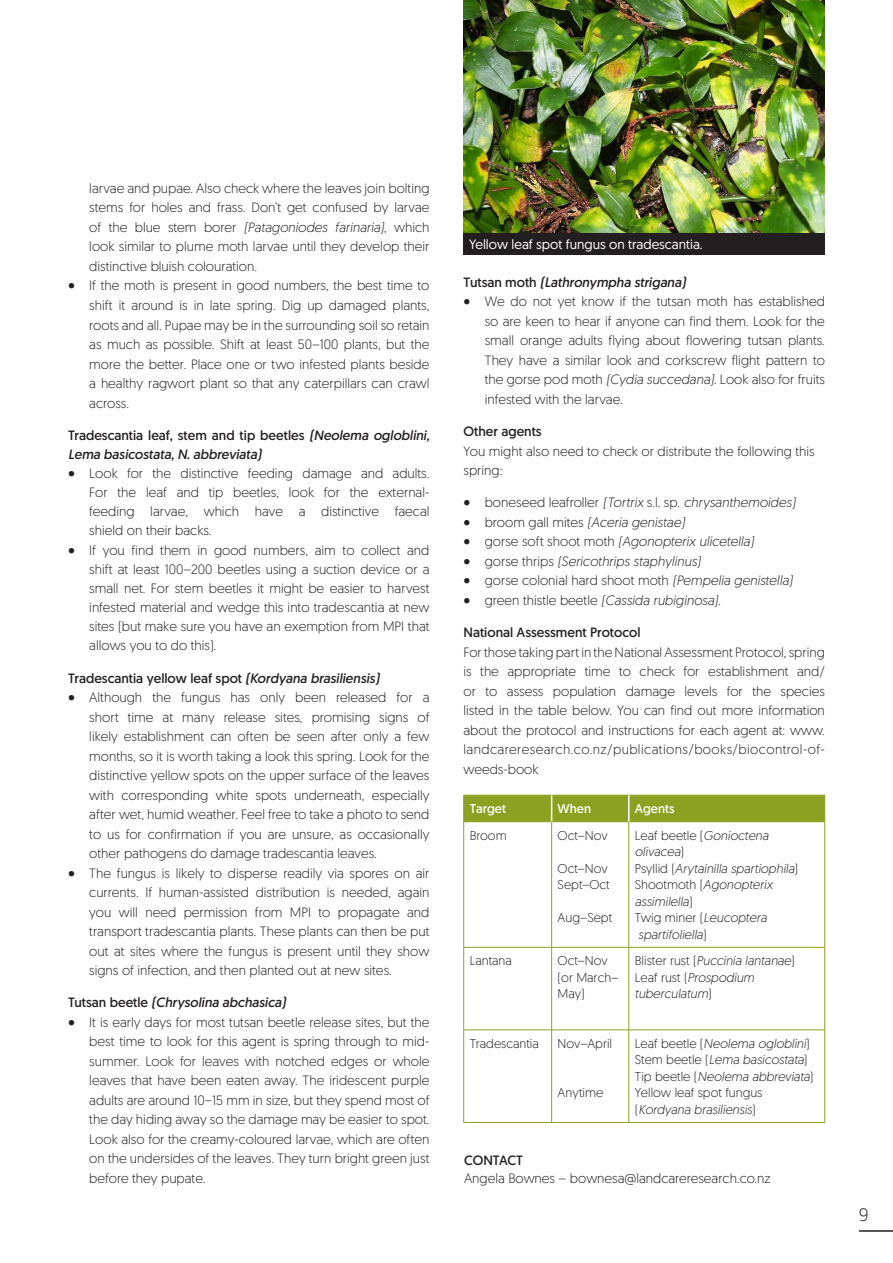
<style>
.page{position:relative;width:893px;height:1263px;background:#fff}
.page>*{position:absolute;margin:0;border:0;box-sizing:border-box;transform-origin:0 0}
.t1{font:300 18px "Geomanist";color:#231f20}
.t2{font:300 13.5px/19.5px "Geomanist";color:#231f20;text-align:justify}
.t3{font:italic 300 13.5px "Geomanist";color:#231f20}
.t4{font:italic 13.5px/19.5px "Geomanist";color:#231f20}
.t5{font:13.5px "Geomanist";color:#231f20}
.t6{font:13.5px "Geomanist";color:#fff}
.t7{font:italic 300 12.75px/16.5px "Geomanist";color:#231f20}
.t8{font:300 12.75px/16.5px "Geomanist";color:#231f20}
.t9{font:12.75px "Geomanist";color:#fff}
.s1{font-style:italic}
.s2{font-style:normal}
.s3{font-weight:400}
</style>
<div class="page">
<hr style="left:859px;top:1230px;width:34px;height:2px;background:#231f20">
<hr style="left:463px;top:822px;width:1px;height:125px;background:#8ca121">
<hr style="left:551px;top:822px;width:1px;height:125px;background:#8ca121">
<hr style="left:629px;top:822px;width:1px;height:125px;background:#8ca121">
<hr style="left:824px;top:822px;width:1px;height:125px;background:#8ca121">
<hr style="left:463px;top:947px;width:89px;height:1px;background:#8ca121">
<hr style="left:463px;top:947px;width:1px;height:83px;background:#8ca121">
<hr style="left:552px;top:947px;width:77px;height:1px;background:#8ca121">
<hr style="left:551px;top:947px;width:1px;height:83px;background:#8ca121">
<hr style="left:629px;top:947px;width:196px;height:1px;background:#8ca121">
<hr style="left:629px;top:947px;width:1px;height:83px;background:#8ca121">
<hr style="left:824px;top:947px;width:1px;height:83px;background:#8ca121">
<hr style="left:463px;top:1029px;width:89px;height:1px;background:#8ca121">
<hr style="left:463px;top:1030px;width:1px;height:92px;background:#8ca121">
<hr style="left:552px;top:1029px;width:77px;height:1px;background:#8ca121">
<hr style="left:551px;top:1030px;width:1px;height:92px;background:#8ca121">
<hr style="left:629px;top:1029px;width:196px;height:1px;background:#8ca121">
<hr style="left:629px;top:1030px;width:1px;height:92px;background:#8ca121">
<hr style="left:824px;top:1030px;width:1px;height:92px;background:#8ca121">
<hr style="left:463px;top:1122px;width:89px;height:1px;background:#8ca121">
<hr style="left:552px;top:1122px;width:77px;height:1px;background:#8ca121">
<hr style="left:629px;top:1122px;width:196px;height:1px;background:#8ca121">
<svg style="left:463px;top:795px;width:362px;height:27px;background:#8da123"></svg>
<hr style="left:628px;top:795px;width:2px;height:26px;background:#fff">
<img style="left:463px;top:0;width:362px;height:233px">
<div style="left:463px;top:233px;width:362px;height:21px;background:#231f20"></div>
<p class="t2" style="left:89px;top:178px;width:342px">larvae and pupae. Also check where the leaves join bolting stems for holes and frass. Don’t get confused by larvae of the blue stem borer <span class="s1">(Patagoniodes farinaria)</span>, which look similar to plume moth larvae until they develop their distinctive bluish colouration.</p>
<p class="t2" style="left:89px;top:275px;width:342px;text-indent:-21px">• If the moth is present in good numbers, the best time to shift it around is in late spring. Dig up damaged plants, roots and all. Pupae may be in the surrounding soil so retain as much as possible. Shift at least 50–100 plants, but the more the better. Place one or two infested plants beside a healthy ragwort plant so that any caterpillars can crawl across.</p>
<p class="t4" style="left:68px;top:425px;width:363px"><span class="s2">Tradescantia leaf, stem and tip beetles</span> (Neolema ogloblini,<br>Lema basicostata, N. abbreviata)</p>
<p class="t2" style="left:89px;top:464px;width:342px;line-height:19px;text-indent:-21px">• Look for the distinctive feeding damage and adults.<br>For the leaf and tip beetles, look for the external&shy;feeding larvae, which have a distinctive faecal shield on their backs.</p>
<p class="t2" style="left:89px;top:540px;width:342px;text-indent:-21px">• If you find them in good numbers, aim to collect and shift at least 100–200 beetles using a suction device or a small net. For stem beetles it might be easier to harvest infested material and wedge this into tradescantia at new sites (but make sure you have an exemption from MPI that allows you to do this).</p>
<p class="t5" style="left:68px;top:669px;width:313px">Tradescantia yellow leaf spot <span class="s1">(Kordyana brasiliensis)</span></p>
<p class="t2" style="left:89px;top:687px;width:342px;text-indent:-21px">• Although the fungus has only been released for a short time at many release sites, promising signs of likely establishment can often be seen after only a few months, so it is worth taking a look this spring. Look for the distinctive yellow spots on the upper surface of the leaves with corresponding white spots underneath, especially after wet, humid weather. Feel free to take a photo to send to us for confirmation if you are unsure, as occasionally other pathogens do damage tradescantia leaves.</p>
<p class="t2" style="left:89px;top:862px;width:342px;text-indent:-21px">• The fungus is likely to disperse readily via spores on air currents. If human-assisted distribution is needed, again you will need permission from MPI to propagate and transport tradescantia plants. These plants can then be put out at sites where the fungus is present until they show signs of infection, and then planted out at new sites.</p>
<p class="t4" style="left:68px;top:992px;width:219px"><span class="s2">Tutsan beetle</span> (Chrysolina abchasica)</p>
<p class="t2" style="left:89px;top:1012px;width:342px;text-indent:-21px">• It is early days for most tutsan beetle release sites, but the best time to look for this agent is spring through to mid&shy;summer. Look for leaves with notched edges or whole leaves that have been eaten away. The iridescent purple adults are around 10−15 mm in size, but they spend most of the day hiding away so the damage may be easier to spot.<br>Look also for the creamy-coloured larvae, which are often on the undersides of the leaves. They turn bright green just before they pupate.</p>
<p class="t6" style="left:469px;top:235px;width:235px">Yellow leaf spot fungus on tradescantia.</p>
<p class="t4" style="left:463px;top:272px;width:224px"><span class="s2">Tutsan moth</span> (Lathronympha strigana)</p>
<p class="t2" style="left:485px;top:291px;width:342px;text-indent:-21px">• We do not yet know if the tutsan moth has established so are keen to hear if anyone can find them. Look for the small orange adults flying about flowering tutsan plants.<br>They have a similar look and corkscrew flight pattern to the gorse pod moth <span class="s1">(Cydia succedana)</span>. Look also for fruits infested with the larvae.</p>
<p class="t5" style="left:463px;top:423px;width:80px">Other agents</p>
<p class="t2" style="left:463px;top:441px;width:353px">You might also need to check or distribute the following this spring:</p>
<p class="t2" style="left:463px;top:492px;width:333px">• boneseed leafroller <span class="s1">(Tortrix</span> s.l. sp. <span class="s1">chrysanthemoides)</span></p>
<p class="t3" style="left:463px;top:513px;width:223px">• <span class="s2">broom gall mites</span> (Aceria genistae)</p>
<p class="t3" style="left:463px;top:533px;width:292px">• <span class="s2">gorse soft shoot moth</span> (Agonopterix ulicetella)</p>
<p class="t3" style="left:463px;top:552px;width:239px">• <span class="s2">gorse thrips</span> (Sericothrips staphylinus)</p>
<p class="t2" style="left:463px;top:570px;width:331px">• gorse colonial hard shoot moth <span class="s1">(Pempelia genistella)</span></p>
<p class="t3" style="left:463px;top:591px;width:259px">• <span class="s2">green thistle beetle</span> (Cassida rubiginosa).</p>
<p class="t5" style="left:463px;top:624px;width:179px">National Assessment Protocol</p>
<p class="t2" style="left:463px;top:642px;width:363px">For those taking part in the National Assessment Protocol, spring is the appropriate time to check for establishment and/ or to assess population damage levels for the species listed in the table below. You can find out more information about the protocol and instructions for each agent at: www. landcareresearch.co.nz/publications/books/biocontrol-of&shy;weeds-book</p>
<p class="t9" style="left:470px;top:800px;width:38px">Target</p>
<p class="t9" style="left:558px;top:800px;width:35px">When</p>
<p class="t9" style="left:635px;top:800px;width:41px">Agents</p>
<p class="t8" style="left:470px;top:827px;width:39px">Broom</p>
<p class="t8" style="left:558px;top:827px;width:52px">Oct–Nov</p>
<p class="t8" style="left:558px;top:860px;width:52px">Oct–Nov</p>
<p class="t8" style="left:558px;top:876px;width:54px">Sept–Oct</p>
<p class="t8" style="left:558px;top:909px;width:56px">Aug–Sept</p>
<p class="t7" style="left:635px;top:827px;width:135px"><span class="s2">Leaf beetle (</span>Gonioctena olivacea<span class="s2">)</span></p>
<p class="t7" style="left:635px;top:860px;width:165px"><span class="s2">Psyllid (</span>Arytainilla spartiophila<span class="s2">)</span></p>
<p class="t7" style="left:635px;top:876px;width:139px"><span class="s2">Shootmoth (</span>Agonopterix assimilella<span class="s2">)</span></p>
<p class="t7" style="left:635px;top:909px;width:133px"><span class="s2">Twig miner (</span>Leucoptera spartifoliella<span class="s2">)</span></p>
<p class="t8" style="left:470px;top:952px;width:44px">Lantana</p>
<p class="t8" style="left:558px;top:952px;width:62px">Oct–Nov (or March–<br>May)</p>
<p class="t7" style="left:635px;top:952px;width:162px"><span class="s2">Blister rust (</span>Puccinia lantanae<span class="s2">)</span></p>
<p class="t7" style="left:635px;top:969px;width:121px"><span class="s2">Leaf rust (</span>Prospodium tuberculatum<span class="s2">)</span></p>
<p class="t7" style="left:635px;top:1035px;width:176px"><span class="s2">Leaf beetle (</span>Neolema ogloblini<span class="s2">)</span></p>
<p class="t7" style="left:635px;top:1051px;width:174px"><span class="s2">Stem beetle (</span>Lema basicostata<span class="s2">)</span></p>
<p class="t7" style="left:635px;top:1068px;width:180px"><span class="s2">Tip beetle (</span>Neolema abbreviata<span class="s2">)</span></p>
<p class="t8" style="left:635px;top:1084px;width:129px">Yellow leaf spot fungus (<span class="s1">Kordyana brasiliensis</span>)</p>
<p class="t2" style="left:464px;top:1150px;width:308px;line-height:18px"><span class="s3">CONTACT<br></span>Angela Bownes – bownesa@landcareresearch.co.nz</p>
<p class="t8" style="left:470px;top:1035px;width:71px">Tradescantia</p>
<p class="t8" style="left:558px;top:1035px;width:56px">Nov–April</p>
<p class="t8" style="left:558px;top:1084px;width:47px">Anytime</p>
<h1 class="t1" style="left:859px;top:1203px;width:11px">9</h1>
</div>
